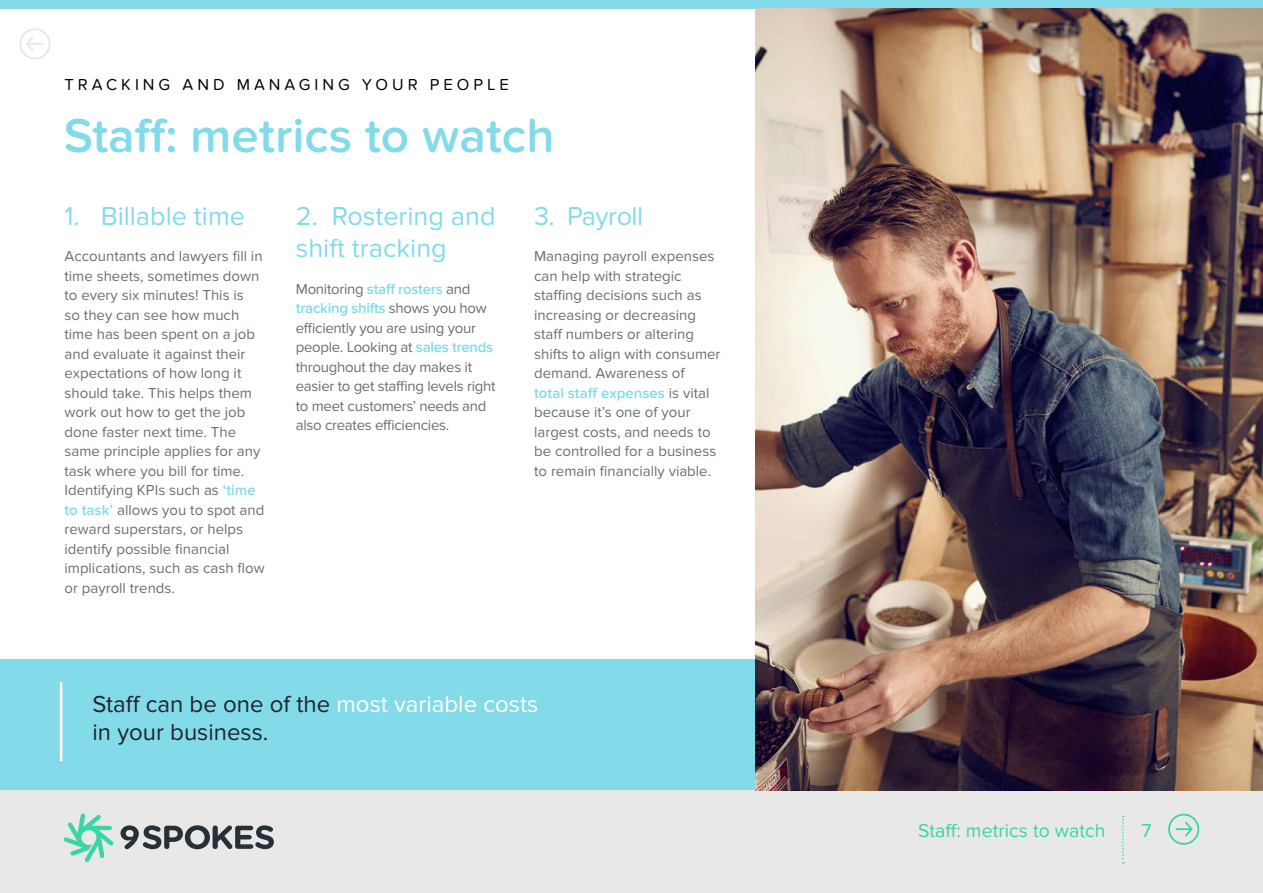
<style>
.page{position:relative;width:1263px;height:893px;background:#fff}
.page>*{position:absolute;margin:0;border:0;box-sizing:border-box;transform-origin:0 0}
.t1{font:600 49.5px "Proxima Nova Soft";color:#83dbe9}
.t2{font:27px/32.4px "Proxima Nova Soft";color:#83dbe9}
.t3{font:27px "Proxima Nova Soft";letter-spacing:-.02em;color:#83dbe9}
.t4{font:24px/28.8px "Proxima Nova Soft";color:#1e252c}
.t5{font:19.5px "Proxima Nova Soft";color:#3bd4a6}
.t6{font:16.5px "Proxima Nova Soft";letter-spacing:.24em;color:#000}
.t7{font:15px/19.5px "Proxima Nova Soft";color:#686f73}
.t8{font:15px/19.5px "Proxima Nova Soft";letter-spacing:-.02em;color:#686f73}
.s1{font-weight:600;color:#83dbe9}
.s2{color:#fff}
</style>
<div class="page">
<div style="left:0;top:0;width:1263px;height:9px;background:#83dbe9"></div>
<div style="left:0;top:659px;width:756px;height:170px;background:#83dbe9"></div>
<div style="left:0;top:790px;width:1263px;height:103px;background:#e8e8e8"></div>
<img style="left:756px;top:9px;width:507px;height:781px">
<hr style="left:60px;top:682px;width:2px;height:79px;background:#fff">
<svg style="left:1122px;top:816px;width:2px;height:47px"></svg>
<div style="left:1168px;top:814px;width:31px;height:31px;border:2px solid #3bd4a6;border-radius:50%"></div>
<svg style="left:1176px;top:820px;width:18px;height:17px"></svg>
<svg style="left:64px;top:813px;width:49px;height:49px"></svg>
<svg style="left:120px;top:825px;width:154px;height:24px"></svg>
<div style="left:19px;top:28px;width:31px;height:31px;border:2px solid #e8e8e8;border-radius:50%"></div>
<svg style="left:26px;top:36px;width:16px;height:15px"></svg>
<p class="t6" style="left:64px;top:75px;width:446px">TRACKING AND MANAGING YOUR PEOPLE</p>
<h1 class="t1" style="left:64px;top:107px;width:492px">Staff: metrics to watch</h1>
<h2 class="t2" style="left:64px;top:200px;width:182px">1. Billable time</h2>
<p class="t7" style="left:64px;top:247px;width:202px">Accountants and lawyers fill in time sheets, sometimes down to every six minutes! This is<br>so they can see how much time has been spent on a job and evaluate it against their expectations of how long it should take. This helps them work out how to get the job done faster next time. The same principle applies for any task where you bill for time.<br>Identifying KPIs such as <span class="s1">‘time to task’</span> allows you to spot and reward superstars, or helps identify possible financial implications, such as cash flow or payroll trends.</p>
<h2 class="t2" style="left:296px;top:200px;width:201px">2. Rostering and shift tracking</h2>
<p class="t8" style="left:296px;top:279px;width:201px">Monitoring <span class="s1">staff rosters</span> and <span class="s1">tracking shifts</span> shows you how efficiently you are using your people. Looking at <span class="s1">sales trends </span>throughout the day makes it easier to get staffing levels right to meet customers’ needs and also creates efficiencies.</p>
<h2 class="t3" style="left:534px;top:200px;width:111px">3. Payroll</h2>
<p class="t7" style="left:534px;top:247px;width:188px">Managing payroll expenses can help with strategic staffing decisions such as increasing or decreasing staff numbers or altering shifts to align with consumer demand. Awareness of<br><span class="s1">total staff expenses</span> is vital because it’s one of your largest costs, and needs to be controlled for a business to remain financially viable.</p>
<h3 class="t4" style="left:93px;top:689px;width:447px">Staff can be one of the <span class="s2">most variable costs </span>in your business.</h3>
<h3 class="t5" style="left:918px;top:820px;width:189px">Staff: metrics to watch</h3>
<h3 class="t5" style="left:1141px;top:820px;width:12px">7</h3>
</div>
